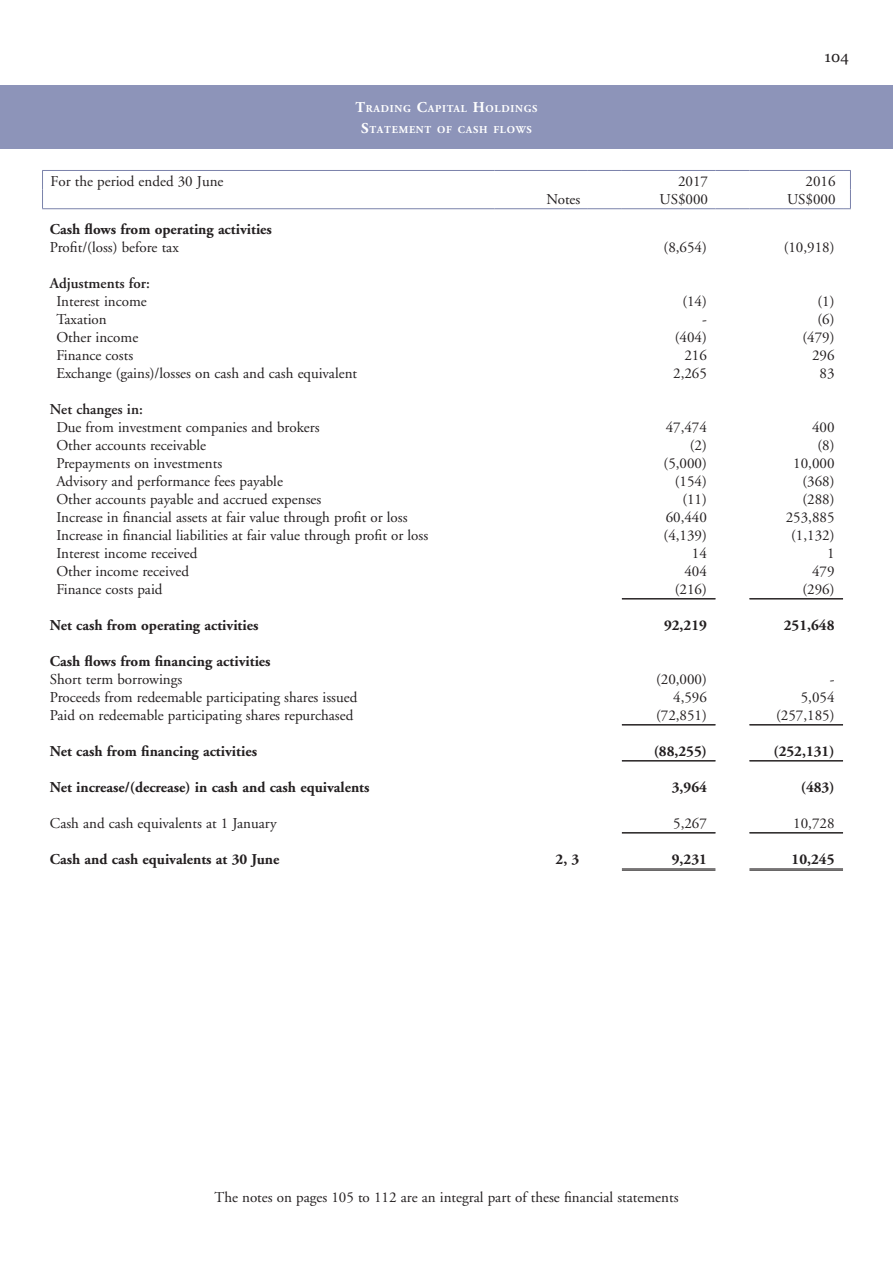
<style>
.page{position:relative;width:893px;height:1263px;background:#fff}
.page>*{position:absolute;margin:0;border:0;box-sizing:border-box;transform-origin:0 0}
.t1{font:15px "Adobe Garamond";color:#231f20}
.t2{font:700 15px "Adobe Garamond";color:#231f20}
.t3{font:600 15px "Adobe Garamond";color:#231f20}
.t4{font:15px "Georgia";color:#231f20}
.t5{font:700 10.5px/21px "Adobe Garamond";letter-spacing:.07em;color:#fff;text-align:center}
.s1{font-size:15px}
</style>
<div class="page">
<hr style="left:42px;top:170px;width:452px;height:1px;background:#7a82aa">
<hr style="left:494px;top:170px;width:94px;height:1px;background:#7a82aa">
<hr style="left:588px;top:170px;width:34px;height:1px;background:#7a82aa">
<hr style="left:622px;top:170px;width:93px;height:1px;background:#7a82aa">
<hr style="left:715px;top:170px;width:34px;height:1px;background:#7a82aa">
<hr style="left:749px;top:170px;width:94px;height:1px;background:#7a82aa">
<svg style="left:42px;top:171px;width:1px;height:37px"></svg>
<hr style="left:42px;top:208px;width:452px;height:1px;background:#7a82aa">
<hr style="left:494px;top:208px;width:94px;height:1px;background:#7a82aa">
<hr style="left:588px;top:208px;width:34px;height:1px;background:#7a82aa">
<hr style="left:622px;top:208px;width:93px;height:1px;background:#7a82aa">
<hr style="left:715px;top:208px;width:34px;height:1px;background:#7a82aa">
<hr style="left:749px;top:208px;width:94px;height:1px;background:#7a82aa">
<svg style="left:843px;top:170px;width:8px;height:39px"></svg>
<hr style="left:622px;top:598px;width:93px;height:1px;background:#231f20">
<hr style="left:622px;top:599px;width:93px;height:1px;background:#231f20">
<hr style="left:749px;top:598px;width:94px;height:1px;background:#231f20">
<hr style="left:749px;top:599px;width:94px;height:1px;background:#231f20">
<hr style="left:622px;top:724px;width:93px;height:1px;background:#231f20">
<hr style="left:622px;top:725px;width:93px;height:1px;background:#231f20">
<hr style="left:749px;top:724px;width:94px;height:1px;background:#231f20">
<hr style="left:749px;top:725px;width:94px;height:1px;background:#231f20">
<hr style="left:622px;top:760px;width:93px;height:1px;background:#231f20">
<hr style="left:622px;top:761px;width:93px;height:1px;background:#231f20">
<hr style="left:749px;top:760px;width:94px;height:1px;background:#231f20">
<hr style="left:749px;top:761px;width:94px;height:1px;background:#231f20">
<hr style="left:622px;top:832px;width:93px;height:1px;background:#231f20">
<hr style="left:622px;top:833px;width:93px;height:1px;background:#231f20">
<hr style="left:749px;top:832px;width:94px;height:1px;background:#231f20">
<hr style="left:749px;top:833px;width:94px;height:1px;background:#231f20">
<hr style="left:622px;top:869px;width:93px;height:1px;background:#231f20">
<hr style="left:622px;top:870px;width:93px;height:1px;background:#231f20">
<hr style="left:749px;top:869px;width:94px;height:1px;background:#231f20">
<hr style="left:749px;top:870px;width:94px;height:1px;background:#231f20">
<div style="left:0;top:85px;width:893px;height:64px;background:#8d94b9"></div>
<p class="t5" style="left:355px;top:98px;width:184px"><span class="s1">T</span>RADING <span class="s1">C</span>APITAL <span class="s1">H</span>OLDINGS<br><span class="s1">S</span>TATEMENT OF CASH FLOWS</p>
<p class="t4" style="left:824px;top:46px;width:26px">104</p>
<p class="t1" style="left:50px;top:173px;width:175px">For the period ended 30 June</p>
<p class="t1" style="left:678px;top:173px;width:31px">2017</p>
<p class="t1" style="left:806px;top:173px;width:31px">2016</p>
<p class="t1" style="left:546px;top:191px;width:35px">Notes</p>
<p class="t1" style="left:659px;top:191px;width:50px">US$000</p>
<p class="t1" style="left:787px;top:191px;width:50px">US$000</p>
<p class="t2" style="left:50px;top:221px;width:224px">Cash flows from operating activities</p>
<p class="t1" style="left:50px;top:239px;width:130px">Profit/(loss) before tax</p>
<p class="t1" style="left:664px;top:239px;width:45px">(8,654)</p>
<p class="t1" style="left:784px;top:239px;width:52px">(10,918)</p>
<p class="t3" style="left:50px;top:275px;width:101px">Adjustments for:</p>
<p class="t1" style="left:56px;top:293px;width:92px">Interest income</p>
<p class="t1" style="left:682px;top:293px;width:26px">(14)</p>
<p class="t1" style="left:817px;top:293px;width:19px">(1)</p>
<p class="t1" style="left:56px;top:311px;width:52px">Taxation</p>
<p class="t1" style="left:702px;top:311px;width:6px">-</p>
<p class="t1" style="left:817px;top:311px;width:19px">(6)</p>
<p class="t1" style="left:56px;top:329px;width:83px">Other income</p>
<p class="t1" style="left:675px;top:329px;width:34px">(404)</p>
<p class="t1" style="left:802px;top:329px;width:34px">(479)</p>
<p class="t1" style="left:56px;top:347px;width:78px">Finance costs</p>
<p class="t1" style="left:684px;top:347px;width:24px">216</p>
<p class="t1" style="left:812px;top:347px;width:24px">296</p>
<p class="t1" style="left:56px;top:365px;width:302px">Exchange (gains)/losses on cash and cash equivalent</p>
<p class="t1" style="left:673px;top:365px;width:35px">2,265</p>
<p class="t1" style="left:819px;top:365px;width:16px">83</p>
<p class="t3" style="left:50px;top:401px;width:94px">Net changes in:</p>
<p class="t1" style="left:56px;top:419px;width:265px">Due from investment companies and brokers</p>
<p class="t1" style="left:666px;top:419px;width:43px">47,474</p>
<p class="t1" style="left:812px;top:419px;width:24px">400</p>
<p class="t1" style="left:56px;top:437px;width:151px">Other accounts receivable</p>
<p class="t1" style="left:690px;top:437px;width:19px">(2)</p>
<p class="t1" style="left:817px;top:437px;width:19px">(8)</p>
<p class="t1" style="left:56px;top:455px;width:167px">Prepayments on investments</p>
<p class="t1" style="left:664px;top:455px;width:45px">(5,000)</p>
<p class="t1" style="left:793px;top:455px;width:43px">10,000</p>
<p class="t1" style="left:56px;top:473px;width:228px">Advisory and performance fees payable</p>
<p class="t1" style="left:675px;top:473px;width:34px">(154)</p>
<p class="t1" style="left:802px;top:473px;width:34px">(368)</p>
<p class="t1" style="left:56px;top:491px;width:266px">Other accounts payable and accrued expenses</p>
<p class="t1" style="left:682px;top:491px;width:26px">(11)</p>
<p class="t1" style="left:802px;top:491px;width:34px">(288)</p>
<p class="t1" style="left:56px;top:509px;width:353px">Increase in financial assets at fair value through profit or loss</p>
<p class="t1" style="left:666px;top:509px;width:43px">60,440</p>
<p class="t1" style="left:786px;top:509px;width:50px">253,885</p>
<p class="t1" style="left:56px;top:527px;width:373px">Increase in financial liabilities at fair value through profit or loss</p>
<p class="t1" style="left:664px;top:527px;width:45px">(4,139)</p>
<p class="t1" style="left:791px;top:527px;width:45px">(1,132)</p>
<p class="t1" style="left:56px;top:545px;width:143px">Interest income received</p>
<p class="t1" style="left:692px;top:545px;width:16px">14</p>
<p class="t1" style="left:827px;top:545px;width:9px">1</p>
<p class="t1" style="left:56px;top:563px;width:134px">Other income received</p>
<p class="t1" style="left:684px;top:563px;width:24px">404</p>
<p class="t1" style="left:812px;top:563px;width:24px">479</p>
<p class="t1" style="left:56px;top:581px;width:108px">Finance costs paid</p>
<p class="t1" style="left:675px;top:581px;width:34px">(216)</p>
<p class="t1" style="left:802px;top:581px;width:34px">(296)</p>
<p class="t2" style="left:50px;top:617px;width:210px">Net cash from operating activities</p>
<p class="t2" style="left:664px;top:617px;width:44px">92,219</p>
<p class="t2" style="left:784px;top:617px;width:52px">251,648</p>
<p class="t2" style="left:50px;top:653px;width:222px">Cash flows from financing activities</p>
<p class="t1" style="left:50px;top:671px;width:134px">Short term borrowings</p>
<p class="t1" style="left:656px;top:671px;width:52px">(20,000)</p>
<p class="t1" style="left:830px;top:671px;width:6px">-</p>
<p class="t1" style="left:50px;top:689px;width:309px">Proceeds from redeemable participating shares issued</p>
<p class="t1" style="left:673px;top:689px;width:35px">4,596</p>
<p class="t1" style="left:801px;top:689px;width:35px">5,054</p>
<p class="t1" style="left:50px;top:707px;width:305px">Paid on redeemable participating shares repurchased</p>
<p class="t1" style="left:656px;top:707px;width:52px">(72,851)</p>
<p class="t1" style="left:776px;top:707px;width:60px">(257,185)</p>
<p class="t2" style="left:50px;top:743px;width:209px">Net cash from financing activities</p>
<p class="t2" style="left:654px;top:743px;width:55px">(88,255)</p>
<p class="t2" style="left:774px;top:743px;width:62px">(252,131)</p>
<p class="t2" style="left:50px;top:779px;width:321px">Net increase/(decrease) in cash and cash equivalents</p>
<p class="t2" style="left:672px;top:779px;width:37px">3,964</p>
<p class="t2" style="left:801px;top:779px;width:35px">(483)</p>
<p class="t1" style="left:50px;top:815px;width:228px">Cash and cash equivalents at 1 January</p>
<p class="t1" style="left:673px;top:815px;width:35px">5,267</p>
<p class="t1" style="left:793px;top:815px;width:43px">10,728</p>
<p class="t2" style="left:50px;top:851px;width:231px">Cash and cash equivalents at 30 June</p>
<p class="t2" style="left:556px;top:851px;width:25px">2, 3</p>
<p class="t2" style="left:672px;top:851px;width:37px">9,231</p>
<p class="t2" style="left:792px;top:851px;width:44px">10,245</p>
<p class="t1" style="left:214px;top:1189px;width:466px">The notes on pages 105 to 112 are an integral part of these financial statements</p>
</div>
